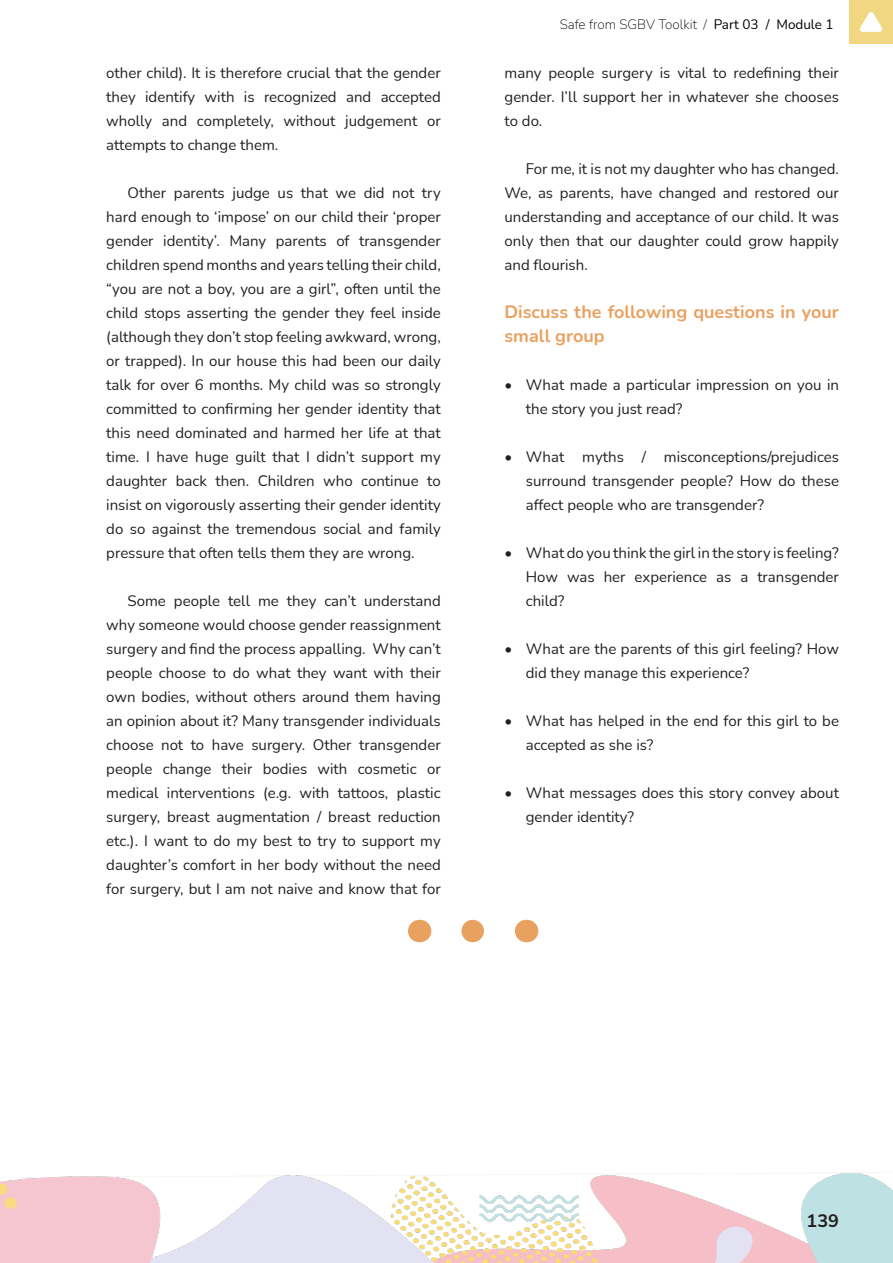
<style>
.page{position:relative;width:893px;height:1263px;background:#fff}
.page>*{position:absolute;margin:0;border:0;box-sizing:border-box;transform-origin:0 0}
.Yellow_small_bolded{font:700 18px/24px "Nunito";color:#e9a160}
.t1{font:700 18px "Nunito";color:#231f20}
.Text{font:15px/24px "Nunito";color:#231f20;text-align:justify}
.Bullets{font:15px/24px "Nunito";color:#231f20}
.t2{font:200 13.5px "Nunito";color:#000001}
.s1{font-weight:400}
</style>
<div class="page">
<img style="left:0;top:1172px;width:893px;height:91px">
<svg style="left:473px;top:920px;width:11px;height:22px"></svg>
<svg style="left:419px;top:920px;width:1px;height:22px"></svg>
<svg style="left:526px;top:920px;width:1px;height:22px"></svg>
<div style="left:849px;top:0;width:44px;height:44px;background:#f1d781"></div>
<svg style="left:860px;top:12px;width:23px;height:20px"></svg>
<p class="Text" style="left:106px;top:60px;width:336px">other child). It is therefore crucial that the gender they identify with is recognized and accepted wholly and completely, without judgement or attempts to change them.</p>
<p class="Text" style="left:106px;top:180px;width:336px;text-indent:21px">Other parents judge us that we did not try hard enough to ‘impose’ on our child their ‘proper gender identity’. Many parents of transgender children spend months and years telling their child, “you are not a boy, you are a girl”, often until the child stops asserting the gender they feel inside (although they don’t stop feeling awkward, wrong, or trapped). In our house this had been our daily talk for over 6 months. My child was so strongly committed to confirming her gender identity that this need dominated and harmed her life at that time. I have huge guilt that I didn’t support my daughter back then. Children who continue to insist on vigorously asserting their gender identity do so against the tremendous social and family pressure that often tells them they are wrong.</p>
<p class="Text" style="left:106px;top:588px;width:336px;text-indent:21px">Some people tell me they can’t understand why someone would choose gender reassignment surgery and find the process appalling. Why can’t people choose to do what they want with their own bodies, without others around them having an opinion about it? Many transgender individuals choose not to have surgery. Other transgender people change their bodies with cosmetic or medical interventions (e.g. with tattoos, plastic surgery, breast augmentation / breast reduction etc.). I want to do my best to try to support my daughter’s comfort in her body without the need for surgery, but I am not naive and know that for</p>
<p class="t2" style="left:560px;top:15px;width:275px">Safe from SGBV Toolkit / <span class="s1">Part 03 / Module 1</span></p>
<p class="Text" style="left:504px;top:60px;width:336px">many people surgery is vital to redefining their gender. I’ll support her in whatever she chooses to do.</p>
<p class="Text" style="left:504px;top:156px;width:336px;text-indent:21px">For me, it is not my daughter who has changed.<br>We, as parents, have changed and restored our understanding and acceptance of our child. It was only then that our daughter could grow happily and flourish.</p>
<p class="Yellow_small_bolded" style="left:504px;top:299px;width:336px">Discuss the following questions in your small group</p>
<p class="Bullets" style="left:526px;top:372px;width:315px;text-indent:-21px">• What made a particular impression on you in the story you just read?</p>
<p class="Bullets" style="left:526px;top:444px;width:315px;text-align:justify;text-indent:-21px">• What myths / misconceptions/prejudices surround transgender people? How do these affect people who are transgender?</p>
<p class="Bullets" style="left:526px;top:540px;width:315px;text-align:justify;text-indent:-21px">• What do you think the girl in the story is feeling?<br>How was her experience as a transgender child?</p>
<p class="Bullets" style="left:526px;top:636px;width:315px;text-indent:-21px">• What are the parents of this girl feeling? How did they manage this experience?</p>
<p class="Bullets" style="left:526px;top:708px;width:315px;text-indent:-21px">• What has helped in the end for this girl to be accepted as she is?</p>
<p class="Bullets" style="left:526px;top:780px;width:315px;text-indent:-21px">• What messages does this story convey about gender identity?</p>
<p class="t1" style="left:807px;top:1208px;width:34px">139</p>
</div>
